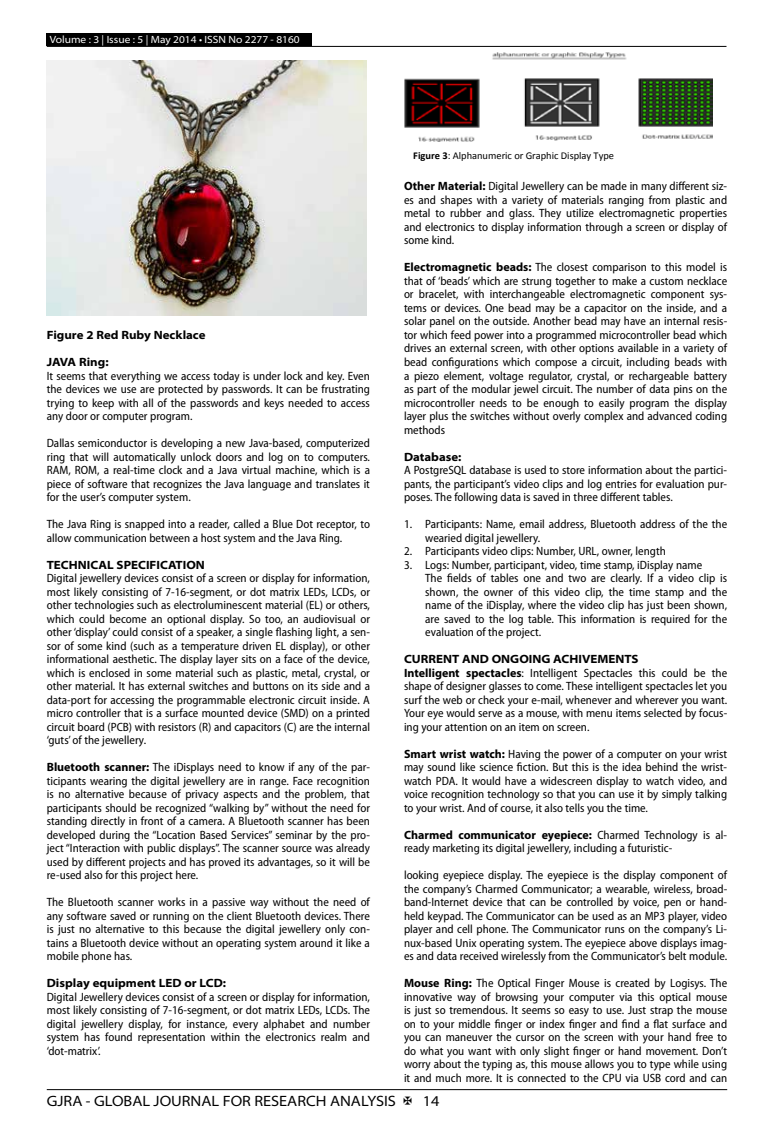
<style>
.page{position:relative;width:774px;height:1136px;background:#fff}
.page>*{position:absolute;margin:0;border:0;box-sizing:border-box;transform-origin:0 0}
.t1{font:semi-expanded 15px "Myriad Pro";color:#000}
.t2{font:semi-condensed 12px/13.5px "Myriad Pro";color:#000;text-align:justify}
.t3{font:700 semi-expanded 12px "Myriad Pro";color:#000}
.t4{font:semi-expanded 10.5px "Myriad Pro";color:#fff}
.t5{font:10.35px "Calibri";letter-spacing:-.005em;color:#000}
.s1{font-weight:700;font-stretch:normal}
.s2{font-weight:700}
.s3{font-weight:700;font-stretch:semi-expanded}
</style>
<div class="page">
<hr style="left:47px;top:1089px;width:680px;height:1px;background:#000">
<div style="left:47px;top:33px;width:265px;height:13px;background:#000"></div>
<hr style="left:47px;top:46px;width:679px;height:1px;background:#000">
<img style="left:47px;top:61px;width:320px;height:254px">
<img style="left:404px;top:52px;width:309px;height:89px">
<p class="t4" style="left:50px;top:34px;width:251px">Volume : 3 | Issue : 5 | May 2014 • ISSN No 2277 - 8160</p>
<p class="t3" style="left:47px;top:328px;width:160px">Figure 2 Red Ruby Necklace</p>
<p class="t3" style="left:47px;top:355px;width:63px">JAVA Ring:</p>
<p class="t2" style="left:47px;top:369px;width:325px">It seems that everything we access today is under lock and key. Even the devices we use are protected by passwords. It can be frustrating trying to keep with all of the passwords and keys needed to access any door or computer program.</p>
<p class="t2" style="left:47px;top:436px;width:325px">Dallas semiconductor is developing a new Java-based, computerized ring that will automatically unlock doors and log on to computers.<br>RAM, ROM, a real-time clock and a Java virtual machine, which is a piece of software that recognizes the Java language and translates it for the user’s computer system.</p>
<p class="t2" style="left:47px;top:517px;width:325px">The Java Ring is snapped into a reader, called a Blue Dot receptor, to allow communication between a host system and the Java Ring.</p>
<p class="t3" style="left:47px;top:557px;width:160px">TECHNICAL SPECIFICATION</p>
<p class="t2" style="left:47px;top:571px;width:325px">Digital jewellery devices consist of a screen or display for information, most likely consisting of 7-16-segment, or dot matrix LEDs, LCDs, or other technologies such as electroluminescent material (EL) or others, which could become an optional display. So too, an audiovisual or other ‘display’ could consist of a speaker, a single flashing light, a sen&shy;sor of some kind (such as a temperature driven EL display), or other informational aesthetic. The display layer sits on a face of the device, which is enclosed in some material such as plastic, metal, crystal, or other material. It has external switches and buttons on its side and a data-port for accessing the programmable electronic circuit inside. A micro controller that is a surface mounted device (SMD) on a printed circuit board (PCB) with resistors (R) and capacitors (C) are the internal ‘guts’ of the jewellery.</p>
<p class="t2" style="left:47px;top:760px;width:325px"><span class="s1">Bluetooth scanner:</span> The iDisplays need to know if any of the par&shy;ticipants wearing the digital jewellery are in range. Face recognition is no alternative because of privacy aspects and the problem, that participants should be recognized “walking by” without the need for standing directly in front of a camera. A Bluetooth scanner has been developed during the “Location Based Services” seminar by the pro&shy;ject “Interaction with public displays”. The scanner source was already used by different projects and has proved its advantages, so it will be re-used also for this project here.</p>
<p class="t2" style="left:47px;top:895px;width:325px">The Bluetooth scanner works in a passive way without the need of any software saved or running on the client Bluetooth devices. There is just no alternative to this because the digital jewellery only con&shy;tains a Bluetooth device without an operating system around it like a mobile phone has.</p>
<p class="t3" style="left:47px;top:976px;width:181px">Display equipment LED or LCD:</p>
<p class="t2" style="left:47px;top:990px;width:325px">Digital Jewellery devices consist of a screen or display for information, most likely consisting of 7-16-segment, or dot matrix LEDs, LCDs. The digital jewellery display, for instance, every alphabet and number system has found representation within the electronics realm and ‘dot-matrix’.</p>
<p class="t5" style="left:413px;top:149px;width:202px"><span class="s2">Figure 3</span>: Alphanumeric or Graphic Display Type</p>
<p class="t2" style="left:404px;top:180px;width:325px"><span class="s1">Other Material:</span> Digital Jewellery can be made in many different siz&shy;es and shapes with a variety of materials ranging from plastic and metal to rubber and glass. They utilize electromagnetic properties and electronics to display information through a screen or display of some kind.</p>
<p class="t2" style="left:404px;top:261px;width:325px"><span class="s1">Electromagnetic beads:</span> The closest comparison to this model is that of ‘beads’ which are strung together to make a custom necklace or bracelet, with interchangeable electromagnetic component sys&shy;tems or devices. One bead may be a capacitor on the inside, and a solar panel on the outside. Another bead may have an internal resis&shy;tor which feed power into a programmed microcontroller bead which drives an external screen, with other options available in a variety of bead configurations which compose a circuit, including beads with a piezo element, voltage regulator, crystal, or rechargeable battery as part of the modular jewel circuit. The number of data pins on the microcontroller needs to be enough to easily program the display layer plus the switches without overly complex and advanced coding methods</p>
<p class="t3" style="left:404px;top:449px;width:59px">Database:</p>
<p class="t2" style="left:404px;top:463px;width:325px">A PostgreSQL database is used to store information about the partici&shy;pants, the participant’s video clips and log entries for evaluation pur&shy;poses. The following data is saved in three different tables.</p>
<p class="t2" style="left:425px;top:517px;width:303px;text-indent:-21px">1. Participants: Name, email address, Bluetooth address of the the wearied digital jewellery.</p>
<p class="t2" style="left:404px;top:544px;width:263px">2. Participants video clips: Number, URL, owner, length</p>
<p class="t2" style="left:425px;top:558px;width:303px;text-align:left;text-indent:-21px">3. Logs: Number, participant, video, time stamp, iDisplay name<br>The fields of tables one and two are clearly. If a video clip is shown, the owner of this video clip, the time stamp and the name of the iDisplay, where the video clip has just been shown, are saved to the log table. This information is required for the evaluation of the project.</p>
<p class="t2" style="left:404px;top:652px;width:325px;text-align:left"><span class="s3">CURRENT AND ONGOING ACHIVEMENTS<br></span><span class="s1">Intelligent spectacles</span>: Intelligent Spectacles this could be the shape of designer glasses to come. These intelligent spectacles let you surf the web or check your e-mail, whenever and wherever you want.<br>Your eye would serve as a mouse, with menu items selected by focus&shy;ing your attention on an item on screen.</p>
<p class="t2" style="left:404px;top:747px;width:325px"><span class="s1">Smart wrist watch:</span> Having the power of a computer on your wrist may sound like science fiction. But this is the idea behind the wrist&shy;watch PDA. It would have a widescreen display to watch video, and voice recognition technology so that you can use it by simply talking to your wrist. And of course, it also tells you the time.</p>
<p class="t2" style="left:404px;top:828px;width:325px"><span class="s1">Charmed communicator eyepiece:</span> Charmed Technology is al&shy;ready marketing its digital jewellery, including a futuristic-</p>
<p class="t2" style="left:404px;top:868px;width:325px">looking eyepiece display. The eyepiece is the display component of the company’s Charmed Communicator; a wearable, wireless, broad&shy;band-Internet device that can be controlled by voice, pen or hand&shy;held keypad. The Communicator can be used as an MP3 player, video player and cell phone. The Communicator runs on the company’s Li&shy;nux-based Unix operating system. The eyepiece above displays imag&shy;es and data received wirelessly from the Communicator’s belt module.</p>
<p class="t2" style="left:404px;top:976px;width:325px"><span class="s1">Mouse Ring:</span> The Optical Finger Mouse is created by Logisys. The innovative way of browsing your computer via this optical mouse is just so tremendous. It seems so easy to use. Just strap the mouse on to your middle finger or index finger and find a flat surface and you can maneuver the cursor on the screen with your hand free to do what you want with only slight finger or hand movement. Don’t worry about the typing as, this mouse allows you to type while using it and much more. It is connected to the CPU via USB cord and can</p>
<p class="t1" style="left:47px;top:1092px;width:351px">GJRA - GLOBAL JOURNAL FOR RESEARCH ANALYSIS</p>
<p class="t1" style="left:423px;top:1092px;width:18px">14</p>
</div>
